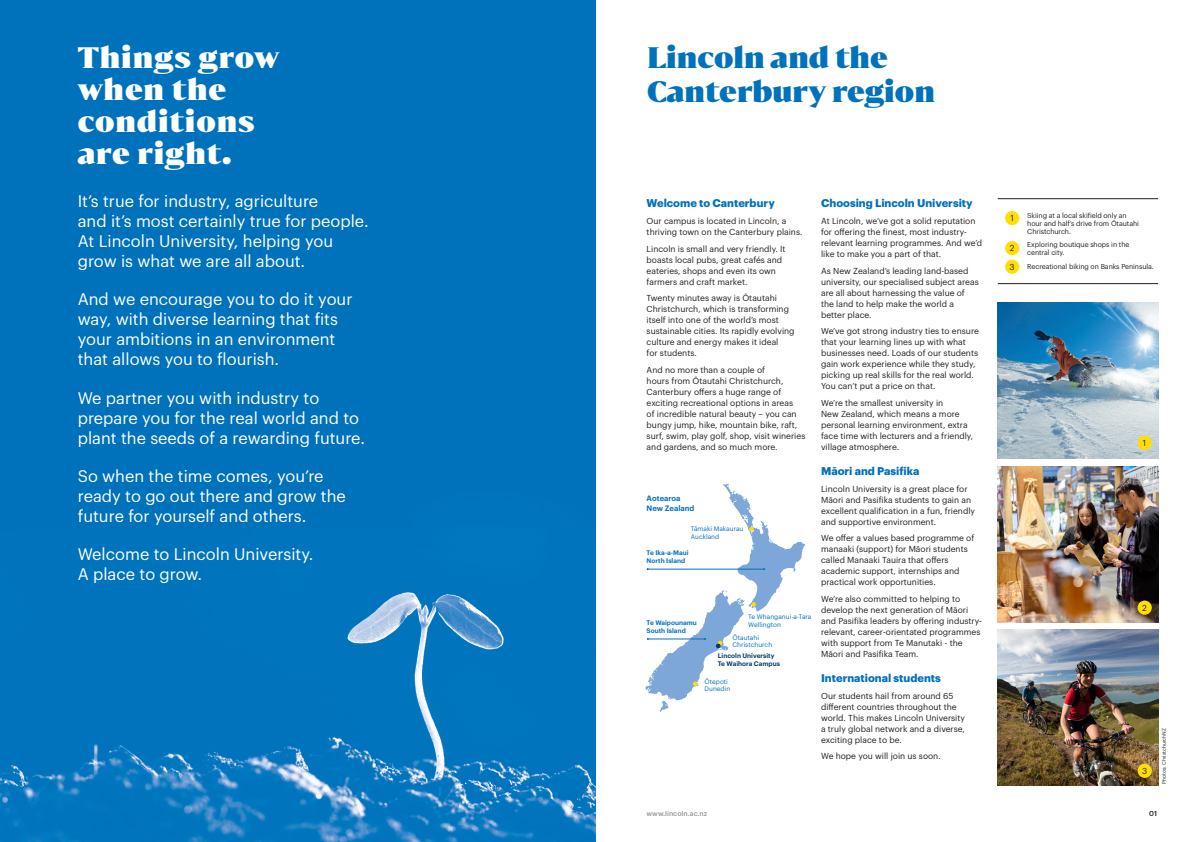
<style>
.page{position:relative;width:1191px;height:842px;background:#fff}
.page>*{position:absolute;margin:0;border:0;box-sizing:border-box;transform-origin:0 0}
.Body_Text_Half-Space{font:900 28px/32px "Bw Darius";letter-spacing:.03em;color:#fff}
.Main_Section_header{font:900 28px/34px "Bw Darius";color:#0072bc}
.Body_Text_Half-Space-2{font:16.4px/20.1px "Graphik";color:#fff}
.Introduciton_11_14_B{font:700 11px "Graphik";color:#0072bc}
.Body_Text_Half-Space-3{font:8.5px/11px "Graphik";color:#231f20}
.Student_Profile_Name{font:8.5px "Graphik";color:#231f20}
.Subheading_8_5_11_Bl{font:600 7.7px "Graphik";color:#0072bc}
.Student_Profile_Name-2{font:7px/8px "Graphik";letter-spacing:-.01em;color:#231f20}
.t1{font:500 7px "Graphik";color:#939598}
.t2{font:500 7px "Graphik";color:#231f20}
.Body_Text_8_5pt_11pt{font:6.5px "Graphik";color:#0072bc}
.Body_Text_8_5pt_11pt-2{font:600 6.5px "Graphik";color:#0072bc}
.Body_Text_8_5pt_11pt-3{font:600 6.5px "Graphik";color:#023d64}
.Body_Text_8_5pt_11pt-4{font:5px "Graphik";color:#231f20}
</style>
<div class="page">
<img style="left:0;top:528px;width:595px;height:314px">
<div style="left:0;top:0;width:595px;height:528px;background:#0072bc"></div>
<img style="left:997px;top:629px;width:161px;height:156px">
<img style="left:997px;top:466px;width:161px;height:156px">
<img style="left:997px;top:303px;width:161px;height:155px">
<div style="left:1137px;top:436px;width:14px;height:14px;background:#ffdf01;border-radius:50%"></div>
<div style="left:1137px;top:600px;width:14px;height:15px;background:#ffdf01;border-radius:50%"></div>
<hr style="left:997px;top:198px;width:161px;height:1px;background:#231f20">
<hr style="left:997px;top:283px;width:161px;height:1px;background:#231f20">
<div style="left:1005px;top:211px;width:14px;height:14px;background:#ffdf01;border-radius:50%"></div>
<div style="left:1005px;top:241px;width:14px;height:14px;background:#ffdf01;border-radius:50%"></div>
<div style="left:1005px;top:260px;width:14px;height:14px;background:#ffdf01;border-radius:50%"></div>
<div style="left:1137px;top:764px;width:14px;height:14px;background:#ffdf01;border-radius:50%"></div>
<svg style="left:645px;top:484px;width:160px;height:228px"></svg>
<p class="Body_Text_Half-Space" style="left:78px;top:40px;width:203px">Things grow when the conditions are right.</p>
<p class="Body_Text_Half-Space-2" style="left:78px;top:190px;width:292px">It’s true for industry, agriculture<br>and it’s most certainly true for people.<br>At Lincoln University, helping you grow is what we are all about.</p>
<p class="Body_Text_Half-Space-2" style="left:78px;top:288px;width:276px">And we encourage you to do it your way, with diverse learning that fits your ambitions in an environment that allows you to flourish.</p>
<p class="Body_Text_Half-Space-2" style="left:78px;top:386px;width:289px">We partner you with industry to prepare you for the real world and to plant the seeds of a rewarding future.</p>
<p class="Body_Text_Half-Space-2" style="left:78px;top:464px;width:270px">So when the time comes, you’re ready to go out there and grow the future for yourself and others.</p>
<p class="Body_Text_Half-Space-2" style="left:78px;top:543px;width:237px">Welcome to Lincoln University.<br>A place to grow.</p>
<p class="Main_Section_header" style="left:647px;top:39px;width:289px">Lincoln and the<br>Canterbury region</p>
<p class="Introduciton_11_14_B" style="left:646px;top:195px;width:130px">Welcome to Canterbury</p>
<p class="Body_Text_Half-Space-3" style="left:646px;top:215px;width:157px">Our campus is located in Lincoln, a thriving town on the Canterbury plains.</p>
<p class="Body_Text_Half-Space-3" style="left:646px;top:242px;width:140px">Lincoln is small and very friendly. It boasts local pubs, great cafés and eateries, shops and even its own farmers and craft market.</p>
<p class="Body_Text_Half-Space-3" style="left:646px;top:292px;width:149px">Twenty minutes away is Ōtautahi<br>Christchurch, which is transforming itself into one of the world’s most sustainable cities. Its rapidly evolving culture and energy makes it ideal<br>for students.</p>
<p class="Body_Text_Half-Space-3" style="left:646px;top:364px;width:160px">And no more than a couple of<br>hours from Ōtautahi Christchurch, Canterbury offers a huge range of exciting recreational options in areas<br>of incredible natural beauty – you can bungy jump, hike, mountain bike, raft, surf, swim, play golf, shop, visit wineries and gardens, and so much more.</p>
<p class="Subheading_8_5_11_Bl" style="left:646px;top:493px;width:35px">Aotearoa</p>
<p class="Subheading_8_5_11_Bl" style="left:646px;top:503px;width:49px">New Zealand</p>
<p class="Body_Text_8_5pt_11pt" style="left:691px;top:524px;width:54px">Tāmaki Makaurau</p>
<p class="Body_Text_8_5pt_11pt" style="left:691px;top:531px;width:30px">Auckland</p>
<p class="Body_Text_8_5pt_11pt-2" style="left:646px;top:548px;width:43px">Te Ika-a-Maui</p>
<p class="Body_Text_8_5pt_11pt-2" style="left:646px;top:556px;width:40px">North Island</p>
<p class="Body_Text_8_5pt_11pt-2" style="left:646px;top:618px;width:52px">Te Waipounamu</p>
<p class="Body_Text_8_5pt_11pt-2" style="left:646px;top:626px;width:41px">South Island</p>
<p class="Body_Text_8_5pt_11pt" style="left:748px;top:612px;width:65px">Te Whanganui-a-Tara</p>
<p class="Body_Text_8_5pt_11pt" style="left:748px;top:620px;width:34px">Wellington</p>
<p class="Body_Text_8_5pt_11pt" style="left:732px;top:633px;width:28px">Ōtautahi</p>
<p class="Body_Text_8_5pt_11pt" style="left:732px;top:640px;width:41px">Christchurch</p>
<p class="Body_Text_8_5pt_11pt-3" style="left:718px;top:651px;width:58px">Lincoln University</p>
<p class="Body_Text_8_5pt_11pt-3" style="left:718px;top:658px;width:64px">Te Waihora Campus</p>
<p class="Body_Text_8_5pt_11pt" style="left:704px;top:676px;width:25px">Ōtepoti</p>
<p class="Body_Text_8_5pt_11pt" style="left:704px;top:684px;width:27px">Dunedin</p>
<p class="Introduciton_11_14_B" style="left:821px;top:195px;width:153px">Choosing Lincoln University</p>
<p class="Body_Text_Half-Space-3" style="left:821px;top:215px;width:162px">At Lincoln, we’ve got a solid reputation for offering the finest, most industry&shy;relevant learning programmes. And we’d like to make you a part of that.</p>
<p class="Body_Text_Half-Space-3" style="left:821px;top:264px;width:159px">As New Zealand’s leading land-based university, our specialised subject areas are all about harnessing the value of the land to help make the world a better place.</p>
<p class="Body_Text_Half-Space-3" style="left:821px;top:325px;width:159px">We’ve got strong industry ties to ensure that your learning lines up with what businesses need. Loads of our students gain work experience while they study, picking up real skills for the real world.<br>You can’t put a price on that.</p>
<p class="Body_Text_Half-Space-3" style="left:821px;top:397px;width:154px">We’re the smallest university in<br>New Zealand, which means a more personal learning environment, extra face time with lecturers and a friendly, village atmosphere.</p>
<p class="Introduciton_11_14_B" style="left:821px;top:462px;width:100px">Māori and Pasifika</p>
<p class="Body_Text_Half-Space-3" style="left:821px;top:482px;width:155px">Lincoln University is a great place for Māori and Pasifika students to gain an excellent qualification in a fun, friendly and supportive environment.</p>
<p class="Body_Text_Half-Space-3" style="left:821px;top:532px;width:155px">We offer a values based programme of manaaki (support) for Māori students called Manaaki Tauira that offers academic support, internships and practical work opportunities.</p>
<p class="Body_Text_Half-Space-3" style="left:821px;top:593px;width:162px">We’re also committed to helping to develop the next generation of Māori and Pasifika leaders by offering industry&shy;relevant, career-orientated programmes with support from Te Manutaki - the Māori and Pasifika Team.</p>
<p class="Introduciton_11_14_B" style="left:821px;top:670px;width:121px">International students</p>
<p class="Body_Text_Half-Space-3" style="left:821px;top:689px;width:145px">Our students hail from around 65 different countries throughout the world. This makes Lincoln University a truly global network and a diverse, exciting place to be.</p>
<p class="Body_Text_Half-Space-3" style="left:821px;top:750px;width:121px">We hope you will join us soon.</p>
<p class="Student_Profile_Name" style="left:1010px;top:212px;width:5px">1</p>
<p class="Student_Profile_Name" style="left:1009px;top:242px;width:6px">2</p>
<p class="Student_Profile_Name" style="left:1009px;top:260px;width:7px">3</p>
<p class="Student_Profile_Name-2" style="left:1027px;top:210px;width:113px">Skiing at a local skifield only an hour and half’s drive from Ōtautahi<br>Christchurch.</p>
<p class="Student_Profile_Name-2" style="left:1027px;top:240px;width:104px">Exploring boutique shops in the central city.</p>
<p class="Student_Profile_Name-2" style="left:1027px;top:262px;width:128px">Recreational biking on Banks Peninsula.</p>
<p class="Student_Profile_Name" style="left:1143px;top:436px;width:5px">1</p>
<p class="Student_Profile_Name" style="left:1142px;top:601px;width:6px">2</p>
<p class="Student_Profile_Name" style="left:1142px;top:764px;width:7px">3</p>
<p class="Body_Text_8_5pt_11pt-4" style="left:1160px;top:784px;width:57px;rotate:-90deg">Photos: ChristchurchNZ</p>
<p class="t1" style="left:646px;top:809px;width:62px">www.lincoln.ac.nz</p>
<p class="t2" style="left:1149px;top:809px;width:9px">01</p>
</div>
